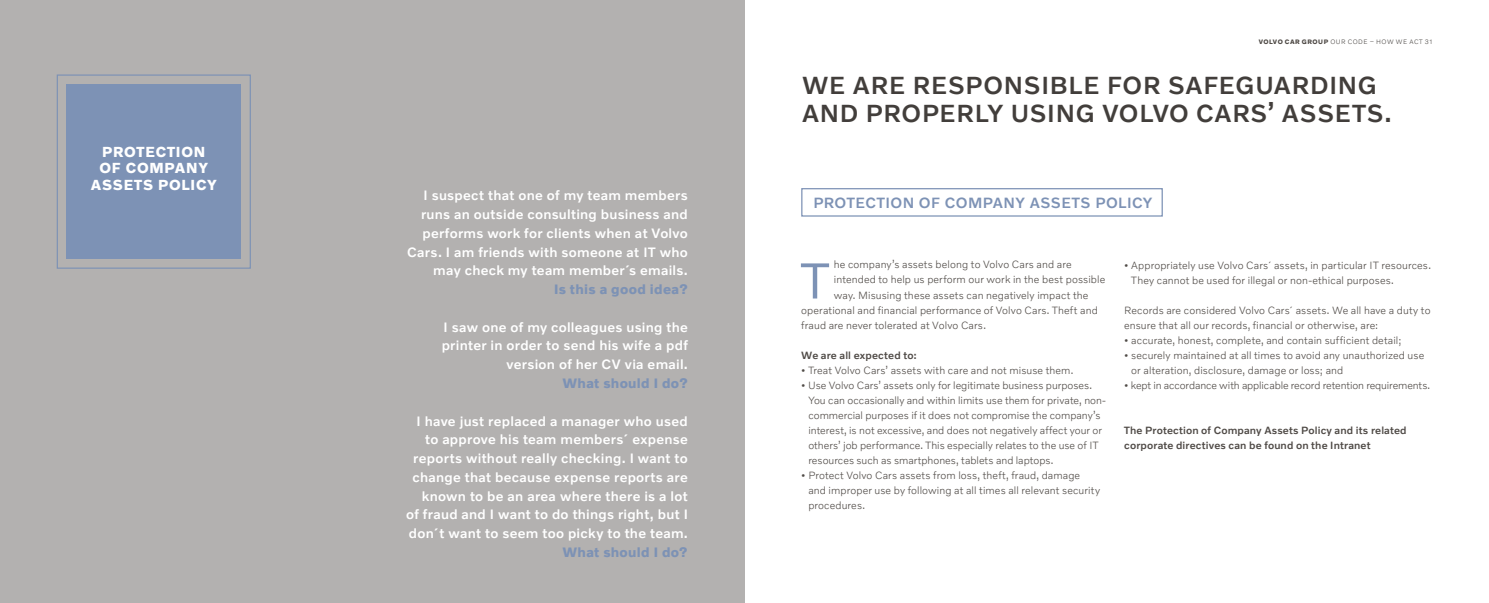
<style>
.page{position:relative;width:1489px;height:603px;background:#fff}
.page>*{position:absolute;margin:0;border:0;box-sizing:border-box;transform-origin:0 0}
.t1{font:51.38px "Volvo Novum";color:#7d92b5}
.t2{font:500 25px/27.5px "Volvo Novum";letter-spacing:.03em;color:#423e3b}
.t3{font:500 15px "Volvo Novum";letter-spacing:.03em;color:#7d92b5}
.t4{font:700 14.75px/16.8px "Volvo Novum";letter-spacing:.05em;color:#fff;text-align:center}
.t5{font:500 13.75px/18.8px "Volvo Novum";letter-spacing:.02em;color:#fff;text-align:right}
.t6{font:700 13.75px "Volvo Novum";letter-spacing:.02em;color:#7d92b5}
.t7{font:300 10.62px/15px "Volvo Novum";letter-spacing:.005em;color:#4f4a46}
.t8{font:500 10.62px/15px "Volvo Novum";letter-spacing:.01em;color:#4f4a46}
.t9{font:300 6.5px "Volvo Novum";letter-spacing:.075em;color:#423e3b}
.s1{font-weight:700;color:#4f4a46}
</style>
<div class="page">
<div style="left:0;top:0;width:744px;height:602px;background:#b3b1b0"></div>
<div style="left:66px;top:84px;width:175px;height:175px;background:#7d92b5"></div>
<div style="left:57px;top:74px;width:194px;height:194px;border:1px solid #7d92b5"></div>
<div style="left:801px;top:188px;width:361px;height:28px;border:1px solid #7d92b5"></div>
<h3 class="t4" style="left:91px;top:142px;width:127px">PROTECTION<br>OF COMPANY<br>ASSETS POLICY</h3>
<p class="t5" style="left:407px;top:185px;width:282px">I suspect that one of my team members runs an outside consulting business and performs work for clients when at Volvo Cars. I am friends with someone at IT who may check my team member´s emails.</p>
<p class="t6" style="left:554px;top:280px;width:135px">Is this a good idea?</p>
<p class="t5" style="left:442px;top:317px;width:248px">I saw one of my colleagues using the printer in order to send his wife a pdf version of her CV via email.</p>
<p class="t6" style="left:562px;top:374px;width:127px">What should I do?</p>
<p class="t5" style="left:406px;top:410px;width:283px">I have just replaced a manager who used to approve his team members´ expense reports without really checking. I want to change that because expense reports are known to be an area where there is a lot of fraud and I want to do things right, but I don´t want to seem too picky to the team.</p>
<p class="t6" style="left:562px;top:543px;width:127px">What should I do?</p>
<p class="t9" style="left:1258px;top:38px;width:175px"><span class="s1">VOLVO CAR GROUP</span> OUR CODE – HOW WE ACT 31</p>
<h2 class="t2" style="left:802px;top:71px;width:591px">WE ARE RESPONSIBLE FOR SAFEGUARDING<br>AND PROPERLY USING VOLVO CARS’ ASSETS.</h2>
<h3 class="t3" style="left:813px;top:193px;width:340px">PROTECTION OF COMPANY ASSETS POLICY</h3>
<h1 class="t1" style="left:801px;top:248px;width:29px">T</h1>
<p class="t7" style="left:833px;top:257px;width:239px">he company’s assets belong to Volvo Cars and are</p>
<p class="t7" style="left:833px;top:272px;width:273px">intended to help us perform our work in the best possible</p>
<p class="t7" style="left:833px;top:287px;width:256px">way. Misusing these assets can negatively impact the</p>
<p class="t7" style="left:801px;top:302px;width:298px">operational and financial performance of Volvo Cars. Theft and</p>
<p class="t7" style="left:801px;top:317px;width:186px">fraud are never tolerated at Volvo Cars.</p>
<p class="t8" style="left:801px;top:347px;width:117px">We are all expected to:</p>
<p class="t7" style="left:801px;top:362px;width:273px">• Treat Volvo Cars’ assets with care and not misuse them.</p>
<p class="t7" style="left:808px;top:377px;width:299px;text-indent:-7px">• Use Volvo Cars’ assets only for legitimate business purposes.<br>You can occasionally and within limits use them for private, non&shy;commercial purposes if it does not compromise the company’s interest, is not excessive, and does not negatively affect your or others’ job performance. This especially relates to the use of IT resources such as smartphones, tablets and laptops.</p>
<p class="t7" style="left:808px;top:467px;width:293px;text-indent:-7px">• Protect Volvo Cars assets from loss, theft, fraud, damage and improper use by following at all times all relevant security procedures.</p>
<p class="t7" style="left:1131px;top:257px;width:301px;text-indent:-7px">• Appropriately use Volvo Cars´ assets, in particular IT resources.<br>They cannot be used for illegal or non-ethical purposes.</p>
<p class="t7" style="left:1124px;top:302px;width:308px">Records are considered Volvo Cars´ assets. We all have a duty to ensure that all our records, financial or otherwise, are:</p>
<p class="t7" style="left:1124px;top:332px;width:279px">• accurate, honest, complete, and contain sufficient detail;</p>
<p class="t7" style="left:1131px;top:347px;width:294px;text-indent:-7px">• securely maintained at all times to avoid any unauthorized use or alteration, disclosure, damage or loss; and</p>
<p class="t7" style="left:1124px;top:377px;width:307px">• kept in accordance with applicable record retention requirements.</p>
<p class="t8" style="left:1124px;top:422px;width:284px">The Protection of Company Assets Policy and its related corporate directives can be found on the Intranet</p>
</div>
